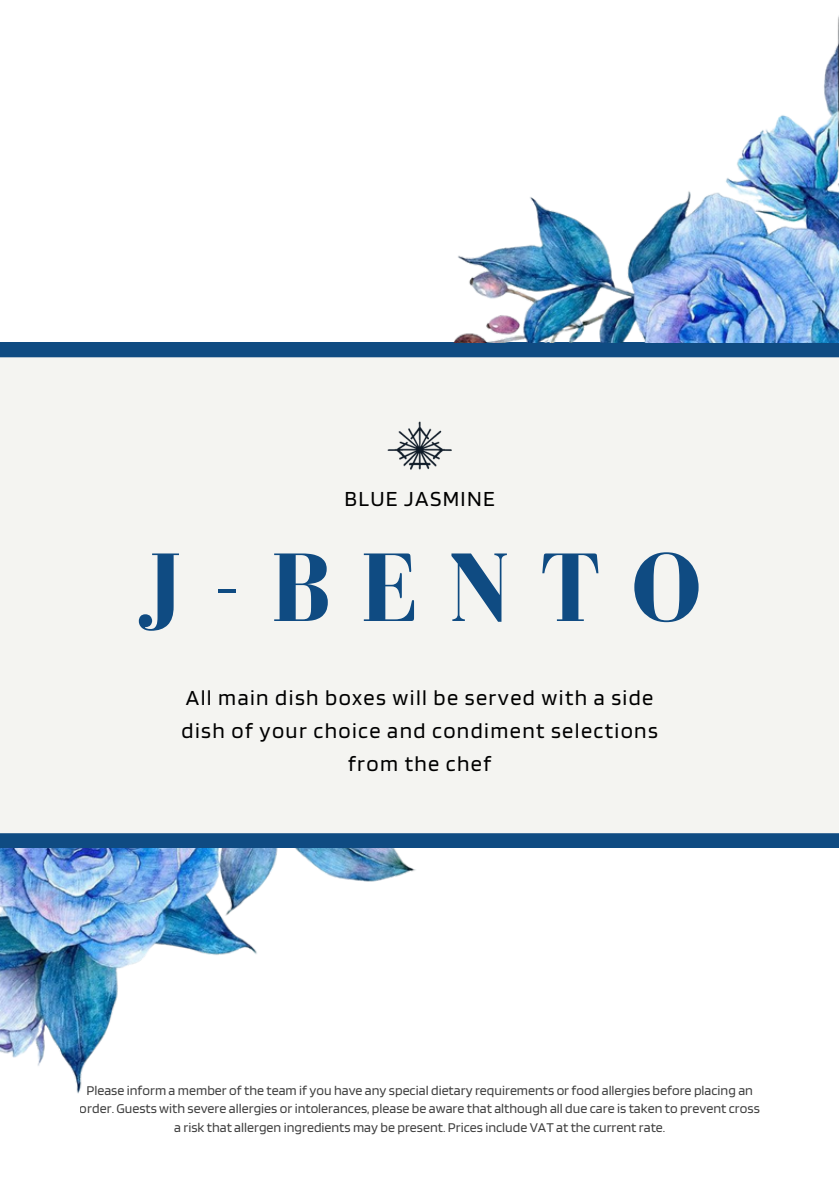
<style>
.page{position:relative;width:839px;height:1191px;background:#fff}
.page>*{position:absolute;margin:0;border:0;box-sizing:border-box;transform-origin:0 0}
.t1{font:700 100px "Bodoni FLF";letter-spacing:.305em;color:#0f4b82}
.t2{font:22.4px/33px "Blinker";letter-spacing:.06em;color:#000;text-align:center}
.t3{font:14px/18.6px "Blinker";color:#000;text-align:center}
</style>
<div class="page">
<div style="left:0;top:342px;width:838px;height:506px;background:#f4f4f1"></div>
<img style="left:387px;top:414px;width:66px;height:60px">
<img style="left:454px;top:25px;width:384px;height:317px">
<img style="left:0;top:849px;width:416px;height:245px">
<p class="t2" style="left:344px;top:481px;width:152px">BLUE JASMINE</p>
<p class="t1" style="left:138px;top:534px;width:565px">J-BENTO</p>
<p class="t2" style="left:182px;top:680px;width:477px">All main dish boxes will be served with a side dish of your choice and condiment selections from the chef</p>
<p class="t3" style="left:80px;top:1080px;width:681px">Please inform a member of the team if you have any special dietary requirements or food allergies before placing an order. Guests with severe allergies or intolerances, please be aware that although all due care is taken to prevent cross a risk that allergen ingredients may be present. Prices include VAT at the current rate.</p>
</div>
